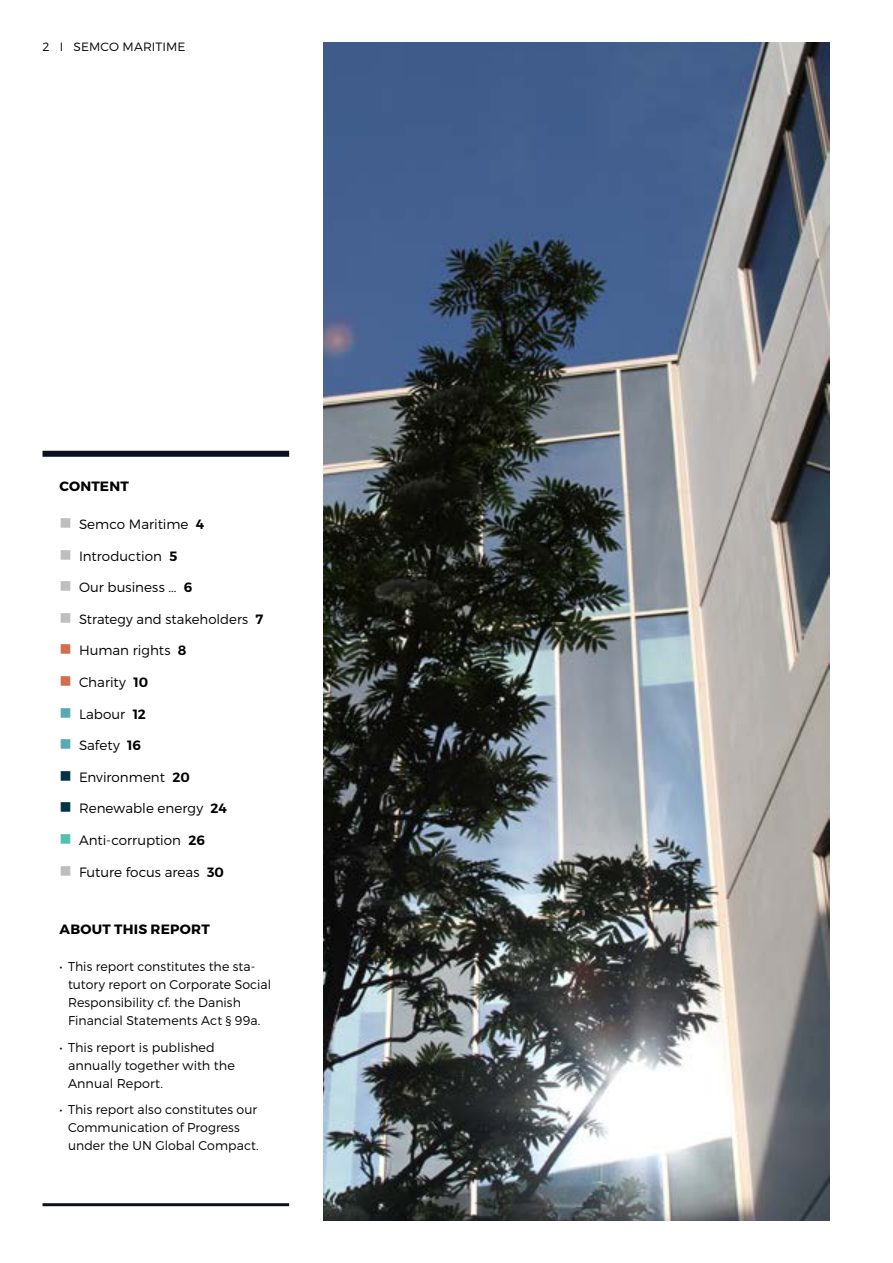
<style>
.page{position:relative;width:893px;height:1263px;background:#fff}
.page>*{position:absolute;margin:0;border:0;box-sizing:border-box;transform-origin:0 0}
.t1{font:300 13.5px "Montserrat";color:#000}
.t2{font:700 13.5px "Montserrat";letter-spacing:.015em;color:#000}
.t3{font:300 12.75px/18px "Montserrat";letter-spacing:.005em;color:#000}
.t4{font:300 12px "Montserrat";letter-spacing:.01em;color:#000}
.s1{color:#bcbec0}
.s2{font-weight:600}
.s3{color:#d16f51}
.s4{color:#59a8b3}
.s5{color:#003347}
.s6{color:#55c1ac}
</style>
<div class="page">
<div style="left:43px;top:451px;width:246px;height:6px;background:#0a101d"></div>
<img style="left:323px;top:43px;width:506px;height:1177px">
<hr style="left:43px;top:1203px;width:246px;height:3px;background:#0a101d">
<p class="t4" style="left:43px;top:39px;width:145px">2 I SEMCO MARITIME</p>
<p class="t2" style="left:60px;top:478px;width:71px">CONTENT</p>
<p class="t1" style="left:60px;top:516px;width:146px"><span class="s1">■</span> Semco Maritime <span class="s2">4</span></p>
<p class="t1" style="left:60px;top:547px;width:119px"><span class="s1">■</span> Introduction <span class="s2">5</span></p>
<p class="t1" style="left:60px;top:579px;width:134px"><span class="s1">■</span> Our business ... <span class="s2">6</span></p>
<p class="t1" style="left:60px;top:611px;width:205px"><span class="s1">■</span> Strategy and stakeholders <span class="s2">7</span></p>
<p class="t1" style="left:60px;top:642px;width:128px"><span class="s3">■</span> Human rights <span class="s2">8</span></p>
<p class="t1" style="left:60px;top:674px;width:90px"><span class="s3">■</span> Charity <span class="s2">10</span></p>
<p class="t1" style="left:60px;top:706px;width:88px"><span class="s4">■</span> Labour <span class="s2">12</span></p>
<p class="t1" style="left:60px;top:737px;width:83px"><span class="s4">■</span> Safety <span class="s2">16</span></p>
<p class="t1" style="left:60px;top:769px;width:132px"><span class="s5">■</span> Environment <span class="s2">20</span></p>
<p class="t1" style="left:60px;top:800px;width:169px"><span class="s5">■</span> Renewable energy <span class="s2">24</span></p>
<p class="t1" style="left:60px;top:832px;width:147px"><span class="s6">■</span> Anti-corruption <span class="s2">26</span></p>
<p class="t1" style="left:60px;top:864px;width:166px"><span class="s1">■</span> Future focus areas <span class="s2">30</span></p>
<p class="t2" style="left:60px;top:920px;width:152px">ABOUT THIS REPORT</p>
<p class="t3" style="left:68px;top:957px;width:205px;text-indent:-9px">• This report constitutes the sta&shy;tutory report on Corporate Social<br>Responsibility cf. the Danish<br>Financial Statements Act § 99a.</p>
<p class="t3" style="left:68px;top:1038px;width:168px;text-indent:-9px">• This report is published annually together with the<br>Annual Report.</p>
<p class="t3" style="left:68px;top:1100px;width:192px;text-indent:-9px">• This report also constitutes our<br>Communication of Progress under the UN Global Compact.</p>
</div>
